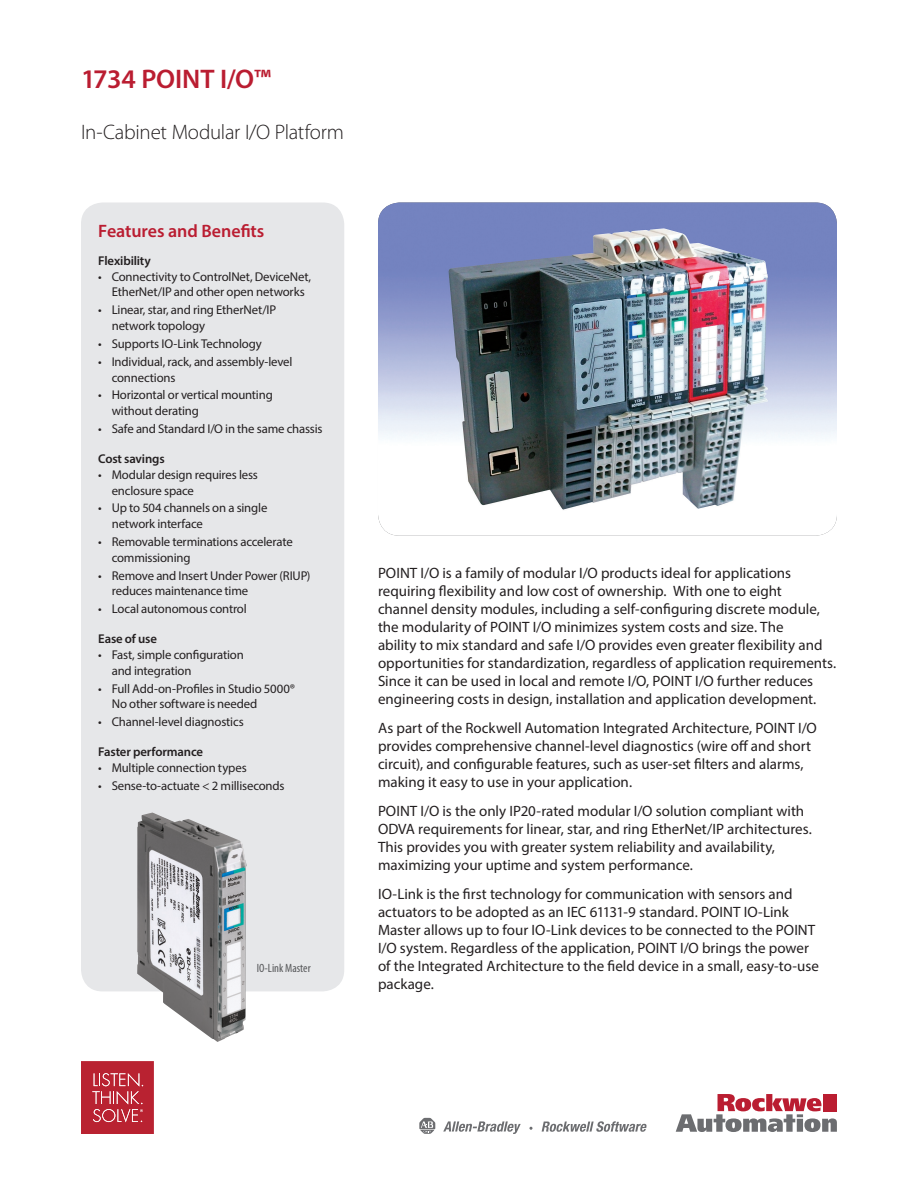
<style>
.page{position:relative;width:918px;height:1188px;background:#fff}
.page>*{position:absolute;margin:0;border:0;box-sizing:border-box;transform-origin:0 0}
.t1{font:600 27px "Myriad Pro";letter-spacing:-.005em;color:#ba1d31}
.t2{font:300 21px "Myriad Pro";letter-spacing:-.015em;color:#231f20}
.t3{font:600 18px "Myriad Pro";letter-spacing:-.005em;color:#ba1d31}
.t4{font:15px/18px "Myriad Pro";color:#231f20}
.t5{font:12.75px/15.8px "Myriad Pro";letter-spacing:-.015em;color:#231f20}
.t6{font:600 12.75px "Myriad Pro";letter-spacing:-.01em;color:#231f20}
.t7{font:condensed 12px "Myriad Pro";color:#57585a}
</style>
<div class="page">
<svg style="left:419px;top:1118px;width:16px;height:16px"></svg>
<svg style="left:443px;top:1121px;width:78px;height:13px"></svg>
<svg style="left:542px;top:1121px;width:105px;height:11px"></svg>
<svg style="left:676px;top:1094px;width:161px;height:38px"></svg>
<div style="left:823px;top:1094px;width:6px;height:17px;background:#ba1d31"></div>
<div style="left:831px;top:1094px;width:6px;height:17px;background:#ba1d31"></div>
<svg style="left:81px;top:1061px;width:73px;height:73px"></svg>
<img style="left:378px;top:202px;width:459px;height:334px">
<div style="left:81px;top:202px;width:263px;height:789px;background:#e6e7e9;border-radius:22px"></div>
<img style="left:137px;top:813px;width:110px;height:229px">
<h1 class="t1" style="left:81px;top:62px;width:191px">1734 POINT I/O™</h1>
<h2 class="t2" style="left:81px;top:119px;width:265px">In-Cabinet Modular I/O Platform</h2>
<p class="t3" style="left:98px;top:220px;width:168px">Features and Benefits</p>
<p class="t6" style="left:98px;top:252px;width:54px">Flexibility</p>
<p class="t5" style="left:98px;top:268px;width:214px;text-align:center">• Connectivity to ControlNet, DeviceNet,<br>EtherNet/IP and other open networks</p>
<p class="t5" style="left:112px;top:302px;width:166px;text-indent:-14px">• Linear, star, and ring EtherNet/IP network topology</p>
<p class="t5" style="left:98px;top:336px;width:165px">• Supports IO-Link Technology</p>
<p class="t5" style="left:112px;top:353px;width:182px;text-indent:-14px">• Individual, rack, and assembly-level connections</p>
<p class="t5" style="left:112px;top:387px;width:163px;text-indent:-14px">• Horizontal or vertical mounting without derating</p>
<p class="t5" style="left:98px;top:421px;width:226px">• Safe and Standard I/O in the same chassis</p>
<p class="t6" style="left:98px;top:451px;width:68px">Cost savings</p>
<p class="t5" style="left:112px;top:466px;width:148px;text-indent:-14px">• Modular design requires less enclosure space</p>
<p class="t5" style="left:112px;top:500px;width:157px;text-indent:-14px">• Up to 504 channels on a single network interface</p>
<p class="t5" style="left:112px;top:534px;width:183px;text-indent:-14px">• Removable terminations accelerate commissioning</p>
<p class="t5" style="left:112px;top:567px;width:200px;text-indent:-14px">• Remove and Insert Under Power (RIUP) reduces maintenance time</p>
<p class="t5" style="left:98px;top:601px;width:150px">• Local autonomous control</p>
<p class="t6" style="left:98px;top:631px;width:60px">Ease of use</p>
<p class="t5" style="left:112px;top:647px;width:134px;text-indent:-14px">• Fast, simple configuration and integration</p>
<p class="t5" style="left:112px;top:680px;width:185px;text-indent:-14px">• Full Add-on-Profiles in Studio 5000®<br>No other software is needed</p>
<p class="t5" style="left:98px;top:714px;width:147px">• Channel-level diagnostics</p>
<p class="t6" style="left:98px;top:744px;width:106px">Faster performance</p>
<p class="t5" style="left:98px;top:760px;width:150px">• Multiple connection types</p>
<p class="t5" style="left:98px;top:778px;width:188px">• Sense-to-actuate &lt; 2 milliseconds</p>
<p class="t7" style="left:257px;top:961px;width:55px">IO-Link Master</p>
<p class="t4" style="left:378px;top:564px;width:460px">POINT I/O is a family of modular I/O products ideal for applications requiring flexibility and low cost of ownership. With one to eight<br>channel density modules, including a self-configuring discrete module, the modularity of POINT I/O minimizes system costs and size. The<br>ability to mix standard and safe I/O provides even greater flexibility and opportunities for standardization, regardless of application requirements.<br>Since it can be used in local and remote I/O, POINT I/O further reduces engineering costs in design, installation and application development.</p>
<p class="t4" style="left:378px;top:719px;width:440px">As part of the Rockwell Automation Integrated Architecture, POINT I/O provides comprehensive channel-level diagnostics (wire off and short circuit), and configurable features, such as user-set filters and alarms, making it easy to use in your application.</p>
<p class="t4" style="left:378px;top:802px;width:435px">POINT I/O is the only IP20-rated modular I/O solution compliant with ODVA requirements for linear, star, and ring EtherNet/IP architectures.<br>This provides you with greater system reliability and availability, maximizing your uptime and system performance.</p>
<p class="t4" style="left:378px;top:884px;width:442px">IO-Link is the first technology for communication with sensors and actuators to be adopted as an IEC 61131-9 standard. POINT IO-Link Master allows up to four IO-Link devices to be connected to the POINT I/O system. Regardless of the application, POINT I/O brings the power of the Integrated Architecture to the field device in a small, easy-to-use package.</p>
</div>
